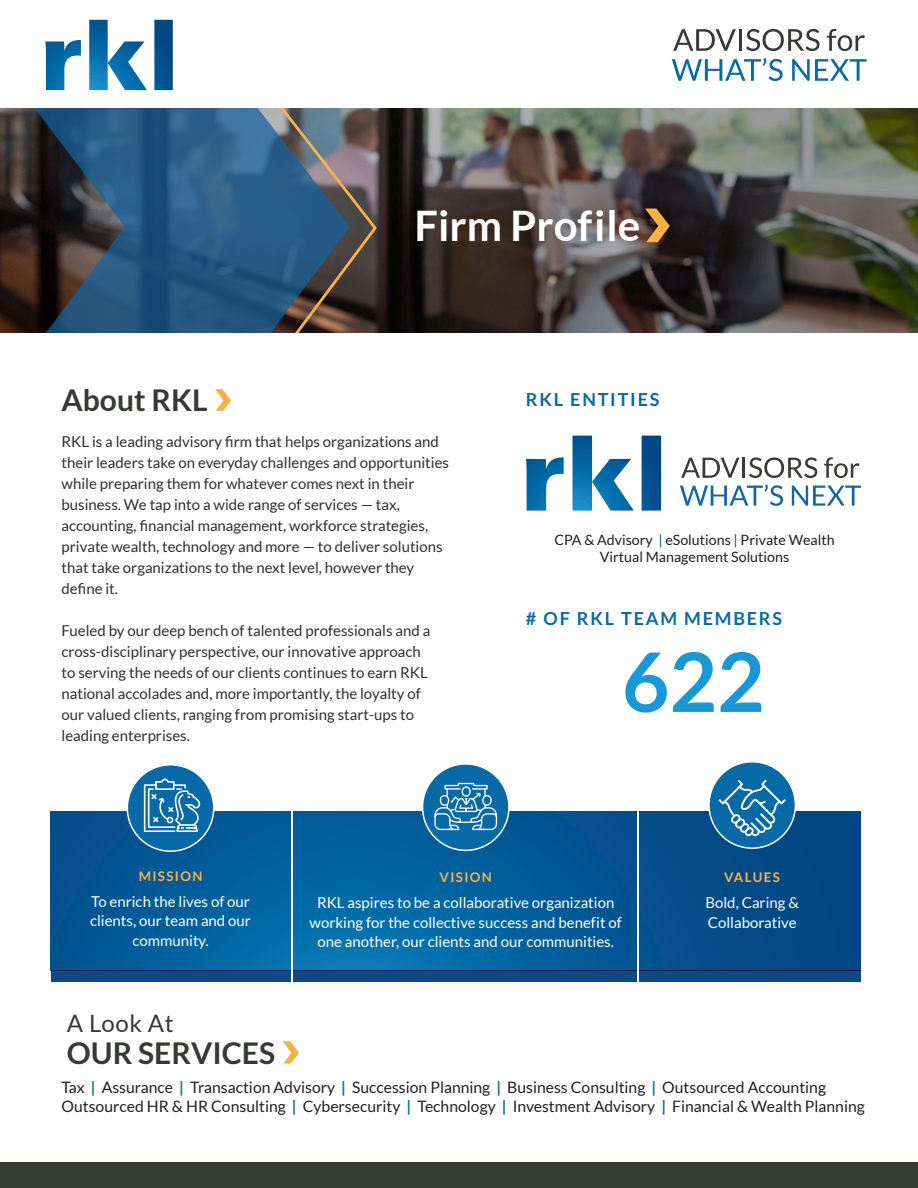
<style>
.page{position:relative;width:918px;height:1188px;background:#fff}
.page>*{position:absolute;margin:0;border:0;box-sizing:border-box;transform-origin:0 0}
.t1{font:700 82.2px "Lato";color:#1898d6}
.t2{font:700 42.15px "Lato";color:#fff}
.t3{font:700 30px "Lato";color:#363936}
.t4{font:24px "Lato";letter-spacing:.025em;color:#363936}
.t5{font:700 18px "Lato";letter-spacing:.1em;color:#076aa6}
.Bullet_TXT_Frnt{font:15.75px/19.5px "Lato";color:#231f20}
.t6{font:15px/21px "Lato";color:#312f30}
.Label{font:15px/19.5px "Lato";color:#fff;text-align:center}
.t7{font:14.25px "Lato";color:#231f20}
.Label-2{font:700 13.35px "Lato";letter-spacing:.1em;color:#fbb24c}
.s1{color:#00538d}
.s2{font-weight:700;color:#0f6aa5}
</style>
<div class="page">
<img style="left:0;top:108px;width:918px;height:225px">
<svg style="left:31px;top:108px;width:187px;height:225px;background:#264a67"></svg>
<svg style="left:218px;top:108px;width:161px;height:225px;background:#445c72"></svg>
<svg style="left:645px;top:209px;width:25px;height:33px"></svg>
<svg style="left:45px;top:20px;width:128px;height:70px"></svg>
<svg style="left:673px;top:29px;width:63px;height:22px"></svg>
<hr style="left:739px;top:29px;width:3px;height:22px;background:#363936">
<svg style="left:746px;top:29px;width:74px;height:22px"></svg>
<svg style="left:827px;top:29px;width:38px;height:22px"></svg>
<svg style="left:672px;top:58px;width:111px;height:23px"></svg>
<svg style="left:792px;top:59px;width:75px;height:22px"></svg>
<svg style="left:51px;top:811px;width:810px;height:160px;background:#025995"></svg>
<div style="left:0;top:1163px;width:918px;height:25px;background:#363936"></div>
<svg style="left:215px;top:389px;width:16px;height:22px"></svg>
<svg style="left:526px;top:436px;width:135px;height:75px"></svg>
<svg style="left:681px;top:458px;width:58px;height:20px"></svg>
<hr style="left:743px;top:458px;width:2px;height:20px;background:#373a36">
<svg style="left:749px;top:457px;width:68px;height:21px"></svg>
<svg style="left:824px;top:457px;width:35px;height:21px"></svg>
<svg style="left:680px;top:485px;width:103px;height:21px"></svg>
<svg style="left:792px;top:486px;width:69px;height:20px"></svg>
<div style="left:51px;top:971px;width:810px;height:11px;background:#0f4984"></div>
<hr style="left:291px;top:810px;width:2px;height:180px;background:#fff">
<hr style="left:637px;top:810px;width:2px;height:180px;background:#fff">
<div style="left:127px;top:765px;width:87px;height:86px;background:#076aa6;border-radius:50%"></div>
<div style="left:127px;top:764px;width:88px;height:88px;border:2px solid #fff;border-radius:50%"></div>
<svg style="left:144px;top:779px;width:57px;height:53px"></svg>
<div style="left:423px;top:764px;width:86px;height:86px;background:#076aa6;border-radius:50%"></div>
<div style="left:422px;top:763px;width:88px;height:88px;border:2px solid #fff;border-radius:50%"></div>
<svg style="left:434px;top:783px;width:63px;height:47px"></svg>
<div style="left:709px;top:762px;width:86px;height:86px;background:#076aa6;border-radius:50%"></div>
<div style="left:708px;top:761px;width:88px;height:88px;border:2px solid #fff;border-radius:50%"></div>
<svg style="left:718px;top:780px;width:68px;height:56px"></svg>
<svg style="left:282px;top:1041px;width:17px;height:23px"></svg>
<h1 class="t3" style="left:62px;top:383px;width:147px">About RKL</h1>
<p class="t2" style="left:414px;top:201px;width:227px">Firm Profile</p>
<p class="t5" style="left:526px;top:389px;width:135px">RKL ENTITIES</p>
<p class="t6" style="left:62px;top:431px;width:389px">RKL is a leading advisory firm that helps organizations and their leaders take on everyday challenges and opportunities while preparing them for whatever comes next in their business. We tap into a wide range of services — tax, accounting, financial management, workforce strategies, private wealth, technology and more — to deliver solutions that take organizations to the next level, however they define it.</p>
<p class="t6" style="left:62px;top:620px;width:370px">Fueled by our deep bench of talented professionals and a cross-disciplinary perspective, our innovative approach to serving the needs of our clients continues to earn RKL national accolades and, more importantly, the loyalty of</p>
<p class="t6" style="left:62px;top:704px;width:354px">our valued clients, ranging from promising start-ups to leading enterprises.</p>
<p class="t7" style="left:554px;top:532px;width:282px">CPA &amp; Advisory <span class="s1">|</span> eSolutions <span class="s1">|</span> Private Wealth</p>
<p class="t7" style="left:600px;top:549px;width:191px">Virtual Management Solutions</p>
<p class="t5" style="left:526px;top:608px;width:258px"># OF RKL TEAM MEMBERS</p>
<p class="t1" style="left:622px;top:635px;width:144px">622</p>
<p class="Label-2" style="left:139px;top:868px;width:65px">MISSION</p>
<p class="Label" style="left:90px;top:892px;width:162px">To enrich the lives of our clients, our team and our community.</p>
<p class="t4" style="left:67px;top:1010px;width:108px">A Look At</p>
<p class="t3" style="left:67px;top:1036px;width:210px">OUR SERVICES</p>
<p class="Label-2" style="left:440px;top:870px;width:54px">VISION</p>
<p class="Label" style="left:310px;top:893px;width:314px">RKL aspires to be a collaborative organization working for the collective success and benefit of one another, our clients and our communities.</p>
<p class="Label-2" style="left:724px;top:870px;width:57px">VALUES</p>
<p class="Label" style="left:705px;top:893px;width:95px;text-align:left">Bold, Caring &amp;<br>Collaborative</p>
<p class="Bullet_TXT_Frnt" style="left:62px;top:1077px;width:805px">Tax <span class="s2">|</span> Assurance <span class="s2">|</span> Transaction Advisory <span class="s2">|</span> Succession Planning <span class="s2">|</span> Business Consulting <span class="s2">|</span> Outsourced Accounting<br>Outsourced HR &amp; HR Consulting <span class="s2">|</span> Cybersecurity <span class="s2">|</span> Technology <span class="s2">|</span> Investment Advisory <span class="s2">|</span> Financial &amp; Wealth Planning</p>
</div>
